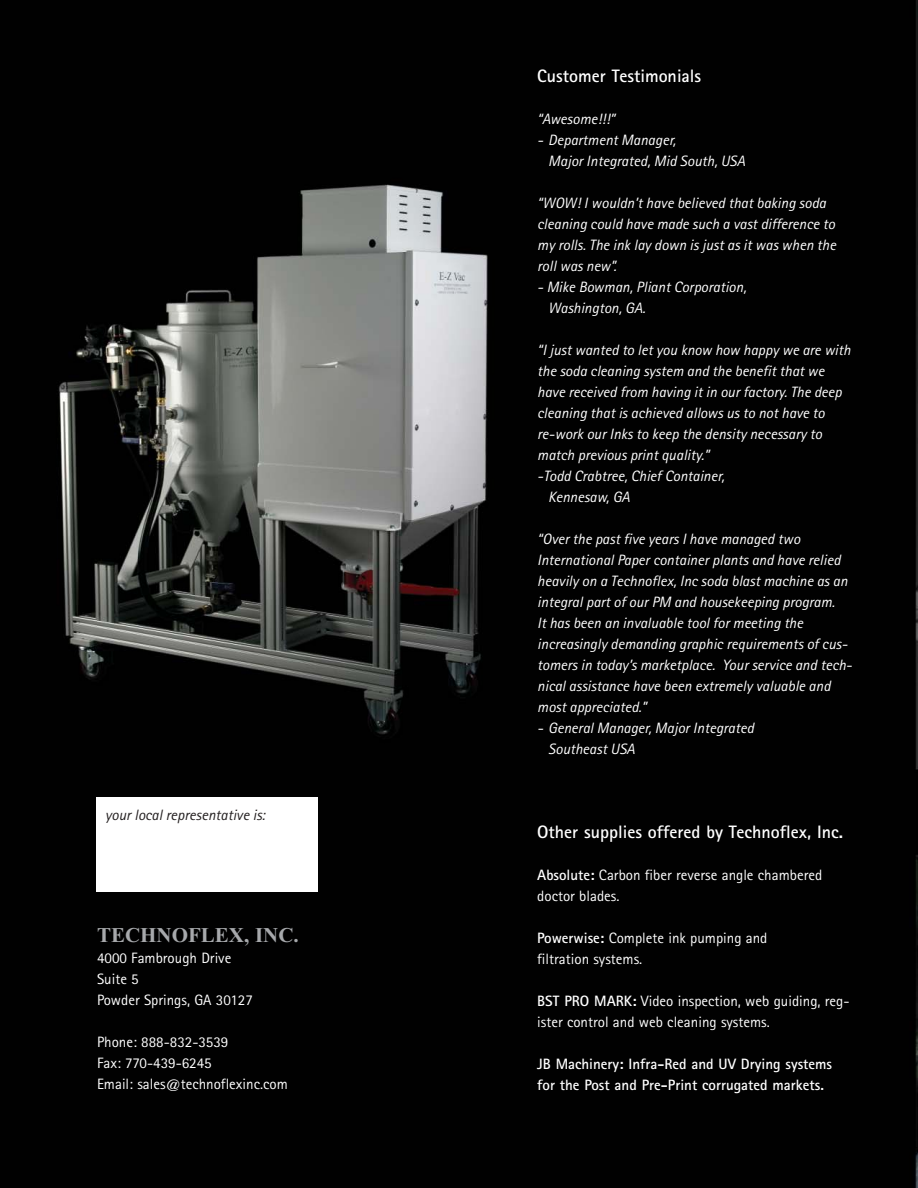
<style>
.page{position:relative;width:918px;height:1188px;background:#fff}
.page>*{position:absolute;margin:0;border:0;box-sizing:border-box;transform-origin:0 0}
.t1{font:700 21px "Times New Roman";color:#a7a9ac}
.t2{font:700 18px "Rotis Sans Serif";color:#fff}
.t3{font:italic 15px/21px "Rotis Sans Serif";color:#fff}
.t4{font:15px/21px "Rotis Sans Serif";color:#fff}
.t5{font:700 15px/21px "Rotis Sans Serif";color:#fff}
.t6{font:italic 15px "Rotis Sans Serif";color:#231f20}
.s1{font-weight:700}
</style>
<div class="page">
<img style="left:0;top:0;width:918px;height:1188px">
<div style="left:96px;top:797px;width:222px;height:94px;background:#fff"></div>
<p class="t6" style="left:105px;top:810px;width:161px">your local representative is:</p>
<h1 class="t1" style="left:97px;top:929px;width:203px">TECHNOFLEX, INC.</h1>
<p class="t4" style="left:97px;top:949px;width:157px">4000 Fambrough Drive<br>Suite 5<br>Powder Springs, GA 30127</p>
<p class="t4" style="left:97px;top:1033px;width:192px">Phone: 888-832-3539<br>Fax: 770-439-6245<br>Email: sales@technoflexinc.com</p>
<p class="t2" style="left:537px;top:69px;width:166px">Customer Testimonials</p>
<p class="t3" style="left:537px;top:110px;width:80px">“Awesome!!!”</p>
<p class="t3" style="left:548px;top:131px;width:198px;text-indent:-11px">- Department Manager,<br>Major Integrated, Mid South, USA</p>
<p class="t3" style="left:537px;top:194px;width:300px">“WOW! I wouldn’t have believed that baking soda cleaning could have made such a vast difference to my rolls. The ink lay down is just as it was when the roll was new”.</p>
<p class="t3" style="left:548px;top:278px;width:200px;text-indent:-11px">- Mike Bowman, Pliant Corporation,<br>Washington, GA.</p>
<p class="t3" style="left:537px;top:341px;width:315px">“I just wanted to let you know how happy we are with</p>
<p class="t3" style="left:537px;top:362px;width:289px">the soda cleaning system and the benefit that we</p>
<p class="t3" style="left:537px;top:383px;width:306px">have received from having it in our factory. The deep</p>
<p class="t3" style="left:537px;top:404px;width:289px">cleaning that is achieved allows us to not have to</p>
<p class="t3" style="left:537px;top:425px;width:286px">re-work our Inks to keep the density necessary to</p>
<p class="t3" style="left:537px;top:446px;width:174px">match previous print quality.”</p>
<p class="t3" style="left:537px;top:467px;width:189px">-Todd Crabtree, Chief Container,</p>
<p class="t3" style="left:548px;top:488px;width:83px">Kennesaw, GA</p>
<p class="t3" style="left:537px;top:530px;width:316px">“Over the past five years I have managed two International Paper container plants and have relied heavily on a Technoflex, Inc soda blast machine as an integral part of our PM and housekeeping program.<br>It has been an invaluable tool for meeting the increasingly demanding graphic requirements of cus&shy;tomers in today’s marketplace. Your service and tech&shy;nical assistance have been extremely valuable and most appreciated.”</p>
<p class="t3" style="left:548px;top:719px;width:207px;text-indent:-11px">- General Manager, Major Integrated<br>Southeast USA</p>
<p class="t2" style="left:537px;top:825px;width:307px">Other supplies offered by Technoflex, Inc.</p>
<p class="t4" style="left:537px;top:866px;width:287px"><span class="s1">Absolute:</span> Carbon fiber reverse angle chambered doctor blades.</p>
<p class="t4" style="left:537px;top:929px;width:232px"><span class="s1">Powerwise:</span> Complete ink pumping and filtration systems.</p>
<p class="t4" style="left:537px;top:992px;width:314px"><span class="s1">BST PRO MARK:</span> Video inspection, web guiding, reg&shy;ister control and web cleaning systems.</p>
<p class="t5" style="left:537px;top:1055px;width:296px">JB Machinery: Infra-Red and UV Drying systems for the Post and Pre-Print corrugated markets.</p>
</div>
